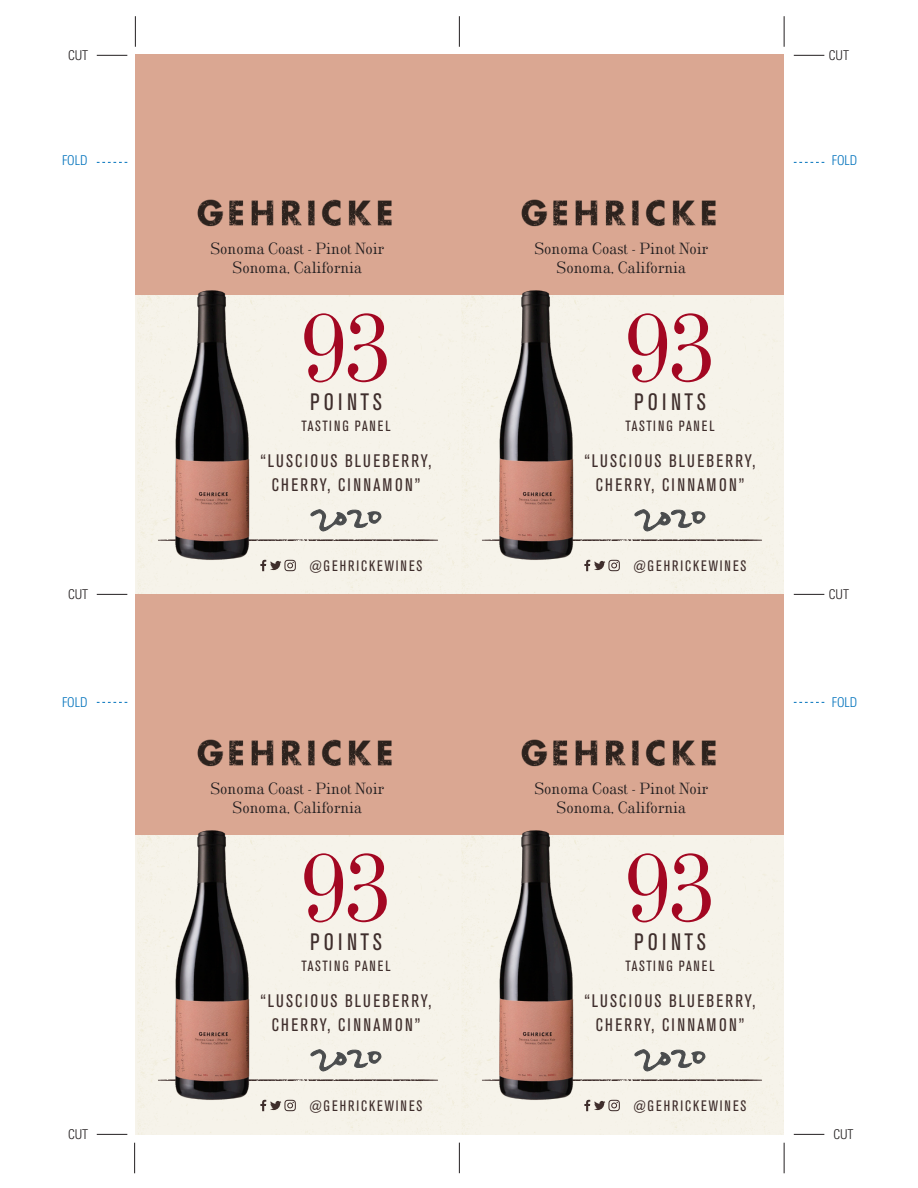
<style>
.page{position:relative;width:918px;height:1188px;background:#fff}
.page>*{position:absolute;margin:0;border:0;box-sizing:border-box;transform-origin:0 0}
.t1{font:condensed 106.95px "Modern";letter-spacing:-.02em;color:#a30722}
.t2{font:condensed 23.55px "Akzidenz Grotesk BE";letter-spacing:.17em;color:#3f2e2c}
.t3{font:condensed 18px/24px "Akzidenz Grotesk BE";letter-spacing:.12em;color:#3f2e2c;text-align:center}
.t4{font:16.5px "AT Burin Roman";color:#231f20}
.t5{font:condensed 15px "Akzidenz Grotesk BE";letter-spacing:.12em;color:#3f2e2c}
.t6{font:condensed 14.7px "Akzidenz Grotesk BE";letter-spacing:.12em;color:#3f2e2c}
.t7{font:300 condensed 13.5px "Univers";color:#231f20}
.t8{font:300 condensed 13.5px "Univers";color:#0072bc}
</style>
<div class="page">
<hr style="left:459px;top:16px;width:1px;height:31px;background:#231f20">
<hr style="left:459px;top:1143px;width:1px;height:30px;background:#231f20">
<hr style="left:97px;top:594px;width:30px;height:1px;background:#231f20">
<hr style="left:794px;top:594px;width:30px;height:1px;background:#231f20">
<svg style="left:97px;top:702px;width:30px;height:1px"></svg>
<svg style="left:794px;top:702px;width:30px;height:1px"></svg>
<svg style="left:794px;top:162px;width:30px;height:1px"></svg>
<hr style="left:784px;top:16px;width:1px;height:31px;background:#231f20">
<hr style="left:134px;top:1143px;width:1px;height:30px;background:#231f20">
<hr style="left:784px;top:1143px;width:1px;height:30px;background:#231f20">
<hr style="left:794px;top:55px;width:30px;height:1px;background:#231f20">
<hr style="left:97px;top:1134px;width:30px;height:1px;background:#231f20">
<hr style="left:794px;top:1134px;width:30px;height:1px;background:#231f20">
<svg style="left:97px;top:162px;width:30px;height:1px"></svg>
<hr style="left:135px;top:16px;width:1px;height:31px;background:#231f20">
<hr style="left:97px;top:55px;width:30px;height:1px;background:#231f20">
<img style="left:283px;top:520px;width:157px;height:34px">
<div style="left:135px;top:54px;width:325px;height:241px;background:#daa792"></div>
<img style="left:197px;top:200px;width:195px;height:27px">
<svg style="left:283px;top:560px;width:13px;height:11px"></svg>
<img style="left:141px;top:290px;width:142px;height:295px">
<svg style="left:310px;top:509px;width:71px;height:22px;background:#bcbbb5"></svg>
<img style="left:607px;top:520px;width:157px;height:34px">
<div style="left:459px;top:54px;width:325px;height:241px;background:#daa792"></div>
<img style="left:521px;top:200px;width:195px;height:27px">
<svg style="left:607px;top:560px;width:13px;height:11px"></svg>
<img style="left:465px;top:290px;width:142px;height:295px">
<svg style="left:634px;top:509px;width:71px;height:22px;background:#bcbbb5"></svg>
<img style="left:283px;top:1060px;width:157px;height:34px">
<div style="left:135px;top:594px;width:325px;height:241px;background:#daa792"></div>
<img style="left:197px;top:740px;width:195px;height:27px">
<svg style="left:283px;top:1100px;width:13px;height:11px"></svg>
<img style="left:141px;top:830px;width:142px;height:295px">
<svg style="left:310px;top:1049px;width:71px;height:22px;background:#bcbbb5"></svg>
<img style="left:607px;top:1060px;width:157px;height:34px">
<div style="left:459px;top:594px;width:325px;height:241px;background:#daa792"></div>
<img style="left:521px;top:740px;width:195px;height:27px">
<svg style="left:607px;top:1100px;width:13px;height:11px"></svg>
<img style="left:465px;top:830px;width:142px;height:295px">
<svg style="left:634px;top:1049px;width:71px;height:22px;background:#bcbbb5"></svg>
<p class="t7" style="left:68px;top:47px;width:22px">CUT</p>
<p class="t7" style="left:829px;top:47px;width:22px">CUT</p>
<p class="t8" style="left:62px;top:153px;width:27px">FOLD</p>
<p class="t8" style="left:832px;top:153px;width:27px">FOLD</p>
<p class="t4" style="left:210px;top:239px;width:175px">Sonoma Coast - Pinot Noir</p>
<p class="t4" style="left:233px;top:259px;width:131px">Sonoma, California</p>
<p class="t4" style="left:534px;top:239px;width:175px">Sonoma Coast - Pinot Noir</p>
<p class="t4" style="left:557px;top:259px;width:131px">Sonoma, California</p>
<p class="t1" style="left:301px;top:288px;width:91px">93</p>
<p class="t2" style="left:310px;top:389px;width:73px">POINTS</p>
<p class="t6" style="left:302px;top:417px;width:90px">TASTING PANEL</p>
<p class="t1" style="left:625px;top:288px;width:91px">93</p>
<p class="t2" style="left:634px;top:389px;width:73px">POINTS</p>
<p class="t6" style="left:626px;top:417px;width:90px">TASTING PANEL</p>
<p class="t3" style="left:261px;top:449px;width:172px">“LUSCIOUS BLUEBERRY,<br>CHERRY, CINNAMON”</p>
<p class="t3" style="left:585px;top:449px;width:172px">“LUSCIOUS BLUEBERRY,<br>CHERRY, CINNAMON”</p>
<p class="t5" style="left:309px;top:558px;width:115px">@GEHRICKEWINES</p>
<p class="t5" style="left:633px;top:558px;width:115px">@GEHRICKEWINES</p>
<p class="t7" style="left:68px;top:586px;width:22px">CUT</p>
<p class="t7" style="left:829px;top:586px;width:22px">CUT</p>
<p class="t8" style="left:62px;top:694px;width:27px">FOLD</p>
<p class="t8" style="left:832px;top:694px;width:27px">FOLD</p>
<p class="t4" style="left:210px;top:779px;width:175px">Sonoma Coast - Pinot Noir</p>
<p class="t4" style="left:233px;top:799px;width:131px">Sonoma, California</p>
<p class="t4" style="left:534px;top:779px;width:175px">Sonoma Coast - Pinot Noir</p>
<p class="t4" style="left:557px;top:799px;width:131px">Sonoma, California</p>
<p class="t1" style="left:301px;top:828px;width:91px">93</p>
<p class="t2" style="left:310px;top:929px;width:73px">POINTS</p>
<p class="t6" style="left:302px;top:957px;width:90px">TASTING PANEL</p>
<p class="t1" style="left:625px;top:828px;width:91px">93</p>
<p class="t2" style="left:634px;top:929px;width:73px">POINTS</p>
<p class="t6" style="left:626px;top:957px;width:90px">TASTING PANEL</p>
<p class="t3" style="left:261px;top:989px;width:172px">“LUSCIOUS BLUEBERRY,<br>CHERRY, CINNAMON”</p>
<p class="t3" style="left:585px;top:989px;width:172px">“LUSCIOUS BLUEBERRY,<br>CHERRY, CINNAMON”</p>
<p class="t5" style="left:309px;top:1098px;width:115px">@GEHRICKEWINES</p>
<p class="t5" style="left:633px;top:1098px;width:115px">@GEHRICKEWINES</p>
<p class="t7" style="left:68px;top:1127px;width:22px">CUT</p>
<p class="t7" style="left:833px;top:1127px;width:22px">CUT</p>
</div>
